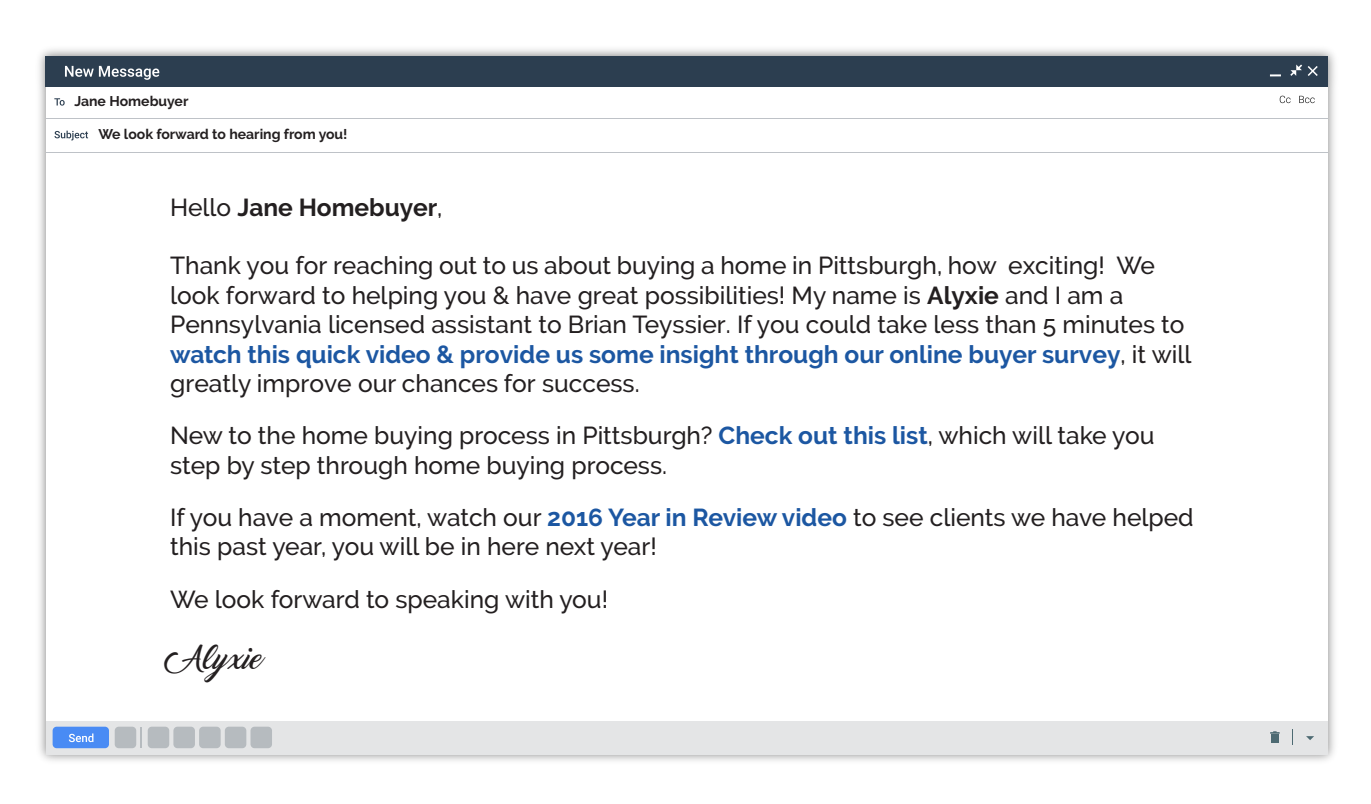
<style>
.page{position:relative;width:1371px;height:804px;background:#fff}
.page>*{position:absolute;margin:0;border:0;box-sizing:border-box;transform-origin:0 0}
.t1{font:500 24.5px/29.4px "Raleway";color:#231f20}
.t2{font:700 24.5px "Raleway";color:#231f20}
.t3{font:24.5px "Marguerite";color:#231f20}
.t4{font:700 14px "Raleway";color:#231f20}
.s1{font-weight:500}
.s2{font-weight:700}
.s3{font-weight:700;color:#1c57a2}
</style>
<div class="page">
<img style="left:39px;top:49px;width:1296px;height:712px">
<div style="left:46px;top:58px;width:1281px;height:695px;background:#fff"></div>
<div style="left:46px;top:720px;width:1281px;height:33px;background:#e4e5e6"></div>
<div style="left:45px;top:56px;width:1282px;height:30px;background:#2c3e50"></div>
<svg style="left:65px;top:66px;width:94px;height:14px"></svg>
<svg style="left:1290px;top:64px;width:11px;height:12px"></svg>
<svg style="left:1307px;top:66px;width:10px;height:10px"></svg>
<svg style="left:1270px;top:74px;width:10px;height:2px"></svg>
<svg style="left:1279px;top:96px;width:11px;height:7px"></svg>
<svg style="left:1299px;top:96px;width:15px;height:7px"></svg>
<svg style="left:54px;top:98px;width:11px;height:8px"></svg>
<svg style="left:54px;top:131px;width:34px;height:9px"></svg>
<div style="left:115px;top:726px;width:21px;height:22px;background:#b6bbbf;border-radius:4px"></div>
<div style="left:53px;top:726px;width:56px;height:22px;background:#498bf4;border-radius:4px"></div>
<div style="left:173px;top:726px;width:22px;height:22px;background:#b6bbbf;border-radius:4px"></div>
<div style="left:148px;top:726px;width:21px;height:22px;background:#b6bbbf;border-radius:4px"></div>
<div style="left:199px;top:726px;width:22px;height:22px;background:#b6bbbf;border-radius:4px"></div>
<div style="left:225px;top:726px;width:21px;height:22px;background:#b6bbbf;border-radius:4px"></div>
<div style="left:250px;top:726px;width:22px;height:22px;background:#b6bbbf;border-radius:4px"></div>
<svg style="left:141px;top:727px;width:1px;height:20px"></svg>
<div style="left:1270px;top:734px;width:8px;height:8px;background:#4d6a72"></div>
<svg style="left:1270px;top:731px;width:9px;height:2px"></svg>
<svg style="left:1306px;top:736px;width:7px;height:4px"></svg>
<hr style="left:47px;top:118px;width:1280px;height:1px;background:#bec2c7">
<hr style="left:47px;top:152px;width:1280px;height:1px;background:#bec2c7">
<svg style="left:69px;top:733px;width:24px;height:8px"></svg>
<p class="t4" style="left:74px;top:93px;width:116px">Jane Homebuyer</p>
<p class="t4" style="left:98px;top:126px;width:251px">We look forward to hearing from you!</p>
<p class="t2" style="left:170px;top:193px;width:274px"><span class="s1">Hello</span> Jane Homebuyer<span class="s1">,</span></p>
<p class="t1" style="left:170px;top:251px;width:1022px">Thank you for reaching out to us about buying a home in Pittsburgh, how exciting! We look forward to helping you &amp; have great possibilities! My name is <span class="s2">Alyxie</span> and I am a Pennsylvania licensed assistant to Brian Teyssier. If you could take less than 5 minutes to <span class="s3">watch this quick video &amp; provide us some insight through our online buyer survey</span>, it will greatly improve our chances for success.</p>
<p class="t1" style="left:170px;top:421px;width:985px">New to the home buying process in Pittsburgh? <span class="s3">Check out this list</span>, which will take you step by step through home buying process.</p>
<p class="t1" style="left:170px;top:502px;width:1024px">If you have a moment, watch our <span class="s3">2016 Year in Review video</span> to see clients we have helped this past year, you will be in here next year!</p>
<p class="t1" style="left:170px;top:584px;width:439px">We look forward to speaking with you!</p>
<p class="t3" style="left:178px;top:646px;width:84px">Alyxie</p>
</div>
